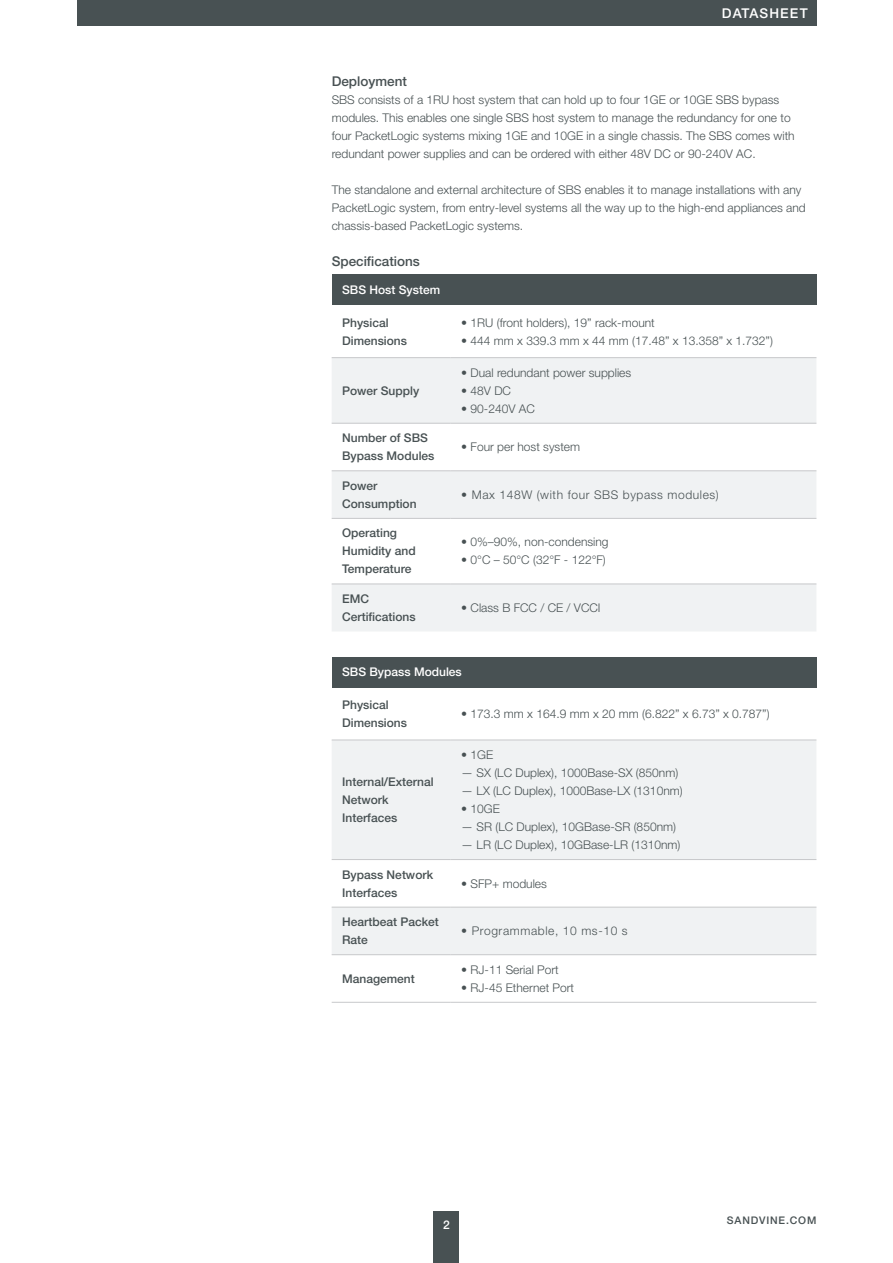
<style>
.page{position:relative;width:893px;height:1263px;background:#fff}
.page>*{position:absolute;margin:0;border:0;box-sizing:border-box;transform-origin:0 0}
.body___paragraph{font:500 13.5px "Helvetica Neue LT Pro";color:#485153}
.t1{font:500 13.5px "Helvetica Neue LT Pro";letter-spacing:.08em;color:#fff}
.body___paragraph-2{font:300 12px/18px "Helvetica Neue LT Pro";color:#485153}
.Table_Cell_Text{font:300 12px "Helvetica Neue LT Pro";color:#485153}
.Table_cell_label{font:500 12px/18px "Helvetica Neue LT Pro";color:#485153}
.Table_Cell_Text-2{font:300 12px "Helvetica Neue LT Pro";letter-spacing:.05em;color:#485153}
.Table_cell_label-2{font:500 12px "Helvetica Neue LT Pro";color:#fff}
.Figure_numbering_Wht{font:500 12px "Helvetica Neue LT Pro";color:#fff}
.t2{font:500 10.5px "Helvetica Neue LT Pro";letter-spacing:.08em;color:#485153}
</style>
<div class="page">
<div style="left:434px;top:1212px;width:25px;height:51px;background:#485153"></div>
<div style="left:77px;top:0;width:739px;height:26px;background:#485153"></div>
<div style="left:332px;top:275px;width:484px;height:30px;background:#485153"></div>
<svg style="left:332px;top:358px;width:484px;height:273px;fill:#f0f2f3"></svg>
<hr style="left:332px;top:584px;width:119px;height:1px;background:#c7c8ca">
<hr style="left:332px;top:518px;width:119px;height:1px;background:#c7c8ca">
<hr style="left:451px;top:518px;width:365px;height:1px;background:#c7c8ca">
<hr style="left:332px;top:470px;width:119px;height:1px;background:#c7c8ca">
<hr style="left:451px;top:470px;width:365px;height:1px;background:#c7c8ca">
<hr style="left:332px;top:423px;width:119px;height:1px;background:#c7c8ca">
<hr style="left:451px;top:423px;width:365px;height:1px;background:#c7c8ca">
<hr style="left:332px;top:357px;width:119px;height:1px;background:#c7c8ca">
<hr style="left:451px;top:357px;width:365px;height:1px;background:#c7c8ca">
<hr style="left:451px;top:584px;width:365px;height:1px;background:#c7c8ca">
<div style="left:332px;top:657px;width:484px;height:30px;background:#485153"></div>
<svg style="left:332px;top:741px;width:484px;height:213px;fill:#f0f2f3"></svg>
<hr style="left:332px;top:1002px;width:119px;height:1px;background:#c7c8ca">
<hr style="left:332px;top:954px;width:119px;height:1px;background:#c7c8ca">
<hr style="left:451px;top:954px;width:365px;height:1px;background:#c7c8ca">
<hr style="left:332px;top:907px;width:119px;height:1px;background:#c7c8ca">
<hr style="left:451px;top:907px;width:365px;height:1px;background:#c7c8ca">
<hr style="left:332px;top:859px;width:119px;height:1px;background:#c7c8ca">
<hr style="left:451px;top:859px;width:365px;height:1px;background:#c7c8ca">
<hr style="left:332px;top:740px;width:119px;height:1px;background:#c7c8ca">
<hr style="left:451px;top:740px;width:365px;height:1px;background:#c7c8ca">
<hr style="left:451px;top:1002px;width:365px;height:1px;background:#c7c8ca">
<p class="t1" style="left:722px;top:5px;width:87px">DATASHEET</p>
<p class="body___paragraph" style="left:332px;top:73px;width:77px">Deployment</p>
<p class="body___paragraph-2" style="left:332px;top:91px;width:464px">SBS consists of a 1RU host system that can hold up to four 1GE or 10GE SBS bypass modules. This enables one single SBS host system to manage the redundancy for one to four PacketLogic systems mixing 1GE and 10GE in a single chassis. The SBS comes with redundant power supplies and can be ordered with either 48V DC or 90-240V AC.</p>
<p class="body___paragraph-2" style="left:332px;top:181px;width:476px">The standalone and external architecture of SBS enables it to manage installations with any<br>PacketLogic system, from entry-level systems all the way up to the high-end appliances and chassis-based PacketLogic systems.</p>
<p class="body___paragraph" style="left:332px;top:253px;width:90px">Specifications</p>
<p class="Table_cell_label-2" style="left:342px;top:283px;width:100px">SBS Host System</p>
<p class="Table_cell_label" style="left:342px;top:313px;width:66px">Physical<br>Dimensions</p>
<p class="Table_Cell_Text" style="left:461px;top:315px;width:195px">• 1RU (front holders), 19” rack-mount</p>
<p class="Table_Cell_Text" style="left:461px;top:333px;width:313px">• 444 mm x 339.3 mm x 44 mm (17.48” x 13.358” x 1.732”)</p>
<p class="Table_cell_label" style="left:342px;top:381px;width:79px">Power Supply</p>
<p class="Table_Cell_Text" style="left:461px;top:365px;width:172px">• Dual redundant power supplies</p>
<p class="Table_Cell_Text" style="left:461px;top:383px;width:51px">• 48V DC</p>
<p class="Table_Cell_Text" style="left:461px;top:401px;width:75px">• 90-240V AC</p>
<p class="Table_cell_label" style="left:342px;top:429px;width:94px">Number of SBS<br>Bypass Modules</p>
<p class="Table_Cell_Text" style="left:461px;top:440px;width:120px">• Four per host system</p>
<p class="Table_cell_label" style="left:342px;top:476px;width:76px">Power<br>Consumption</p>
<p class="Table_Cell_Text-2" style="left:461px;top:487px;width:259px">• Max 148W (with four SBS bypass modules)</p>
<p class="Table_cell_label" style="left:342px;top:524px;width:75px">Operating<br>Humidity and</p>
<p class="Table_cell_label" style="left:342px;top:560px;width:71px">Temperature</p>
<p class="Table_Cell_Text" style="left:461px;top:535px;width:149px">• 0%–90%, non-condensing</p>
<p class="Table_Cell_Text" style="left:461px;top:553px;width:146px">• 0°C – 50°C (32°F - 122°F)</p>
<p class="Table_cell_label" style="left:342px;top:590px;width:75px">EMC<br>Certifications</p>
<p class="Table_Cell_Text" style="left:461px;top:600px;width:141px">• Class B FCC / CE / VCCI</p>
<p class="Table_cell_label-2" style="left:342px;top:665px;width:121px">SBS Bypass Modules</p>
<p class="Table_cell_label" style="left:342px;top:695px;width:66px">Physical<br>Dimensions</p>
<p class="Table_Cell_Text" style="left:461px;top:706px;width:310px">• 173.3 mm x 164.9 mm x 20 mm (6.822” x 6.73” x 0.787”)</p>
<p class="Table_cell_label" style="left:342px;top:773px;width:93px">Internal/External<br>Network</p>
<p class="Table_cell_label" style="left:342px;top:809px;width:57px">Interfaces</p>
<p class="Table_Cell_Text" style="left:461px;top:747px;width:34px">• 1GE</p>
<p class="Table_Cell_Text" style="left:461px;top:765px;width:218px">— SX (LC Duplex), 1000Base-SX (850nm)</p>
<p class="Table_Cell_Text" style="left:461px;top:783px;width:223px">— LX (LC Duplex), 1000Base-LX (1310nm)</p>
<p class="Table_Cell_Text" style="left:461px;top:801px;width:40px">• 10GE</p>
<p class="Table_Cell_Text" style="left:461px;top:819px;width:216px">— SR (LC Duplex), 10GBase-SR (850nm)</p>
<p class="Table_Cell_Text" style="left:461px;top:837px;width:221px">— LR (LC Duplex), 10GBase-LR (1310nm)</p>
<p class="Table_cell_label" style="left:342px;top:865px;width:92px">Bypass Network<br>Interfaces</p>
<p class="Table_Cell_Text" style="left:461px;top:876px;width:87px">• SFP+ modules</p>
<p class="Table_cell_label" style="left:342px;top:913px;width:98px">Heartbeat Packet<br>Rate</p>
<p class="Table_Cell_Text-2" style="left:461px;top:923px;width:168px">• Programmable, 10 ms-10 s</p>
<p class="Table_cell_label" style="left:342px;top:969px;width:74px">Management</p>
<p class="Table_Cell_Text" style="left:461px;top:962px;width:99px">• RJ-11 Serial Port</p>
<p class="Table_Cell_Text" style="left:461px;top:980px;width:114px">• RJ-45 Ethernet Port</p>
<p class="Figure_numbering_Wht" style="left:443px;top:1217px;width:8px">2</p>
<p class="t2" style="left:727px;top:1214px;width:91px">SANDVINE.COM</p>
</div>
